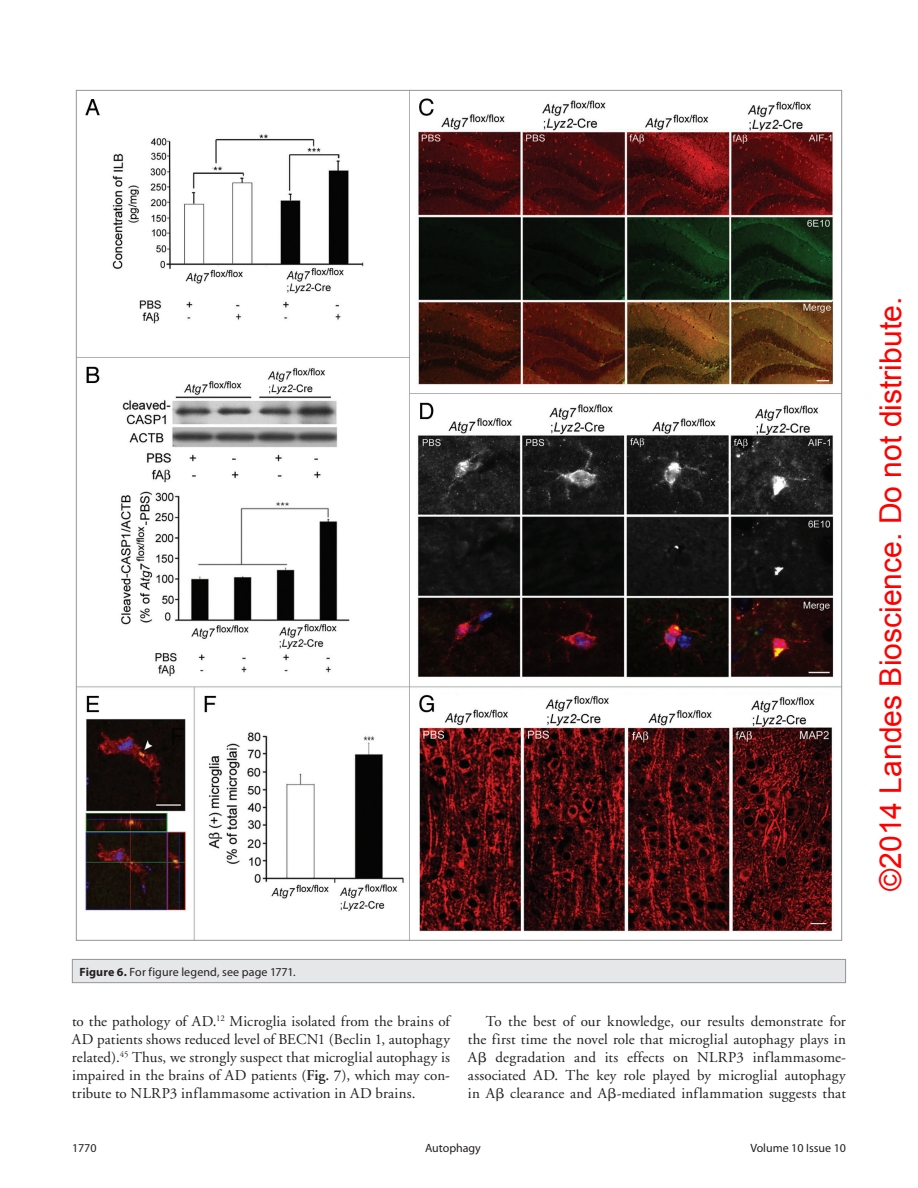
<style>
.page{position:relative;width:918px;height:1188px;background:#fff}
.page>*{position:absolute;margin:0;border:0;box-sizing:border-box;transform-origin:0 0}
.t1{font:30.15px "Arial";color:#f00}
.t2{font:15px/18px "Adobe Garamond";letter-spacing:.01em;color:#231f20;text-align:justify}
.t3{font:12px "Myriad Pro";color:#231f20}
.s1{font-weight:700}
.s2{font-weight:600}
.s3{font-family:"Universal Std Greekw Math Pi"}
</style>
<div class="page">
<img style="left:78px;top:92px;width:762px;height:847px">
<div style="left:72px;top:959px;width:774px;height:24px;background:#e6e7e9"></div>
<div style="left:72px;top:959px;width:774px;height:24px;border:1px solid #939598"></div>
<p class="t3" style="left:79px;top:964px;width:218px"><span class="s1">Figure 6.</span> For figure legend, see page 1771.</p>
<p class="t2" style="left:72px;top:1013px;width:380px">to the pathology of AD.<sup>12</sup> Microglia isolated from the brains of AD patients shows reduced level of BECN1 (Beclin 1, autophagy related).<sup>45</sup> Thus, we strongly suspect that microglial autophagy is impaired in the brains of AD patients (<span class="s2">Fig. 7</span>), which may con&shy;tribute to NLRP3 inflammasome activation in AD brains.</p>
<p class="t2" style="left:468px;top:1013px;width:379px;text-indent:18px">To the best of our knowledge, our results demonstrate for the first time the novel role that microglial autophagy plays in A<span class="s3">β</span> degradation and its effects on NLRP3 inflammasome&shy;associated AD. The key role played by microglial autophagy in A<span class="s3">β</span> clearance and A<span class="s3">β</span>-mediated inflammation suggests that</p>
<p class="t3" style="left:72px;top:1141px;width:194px">1770 A</p>
<p class="t3" style="left:432px;top:1141px;width:50px">utophagy</p>
<p class="t3" style="left:750px;top:1141px;width:97px">Volume 10 Issue 10</p>
<h1 class="t1" style="left:871px;top:891px;width:595px;rotate:-90deg">©2014 Landes Bioscience. Do not distribute.</h1>
</div>
